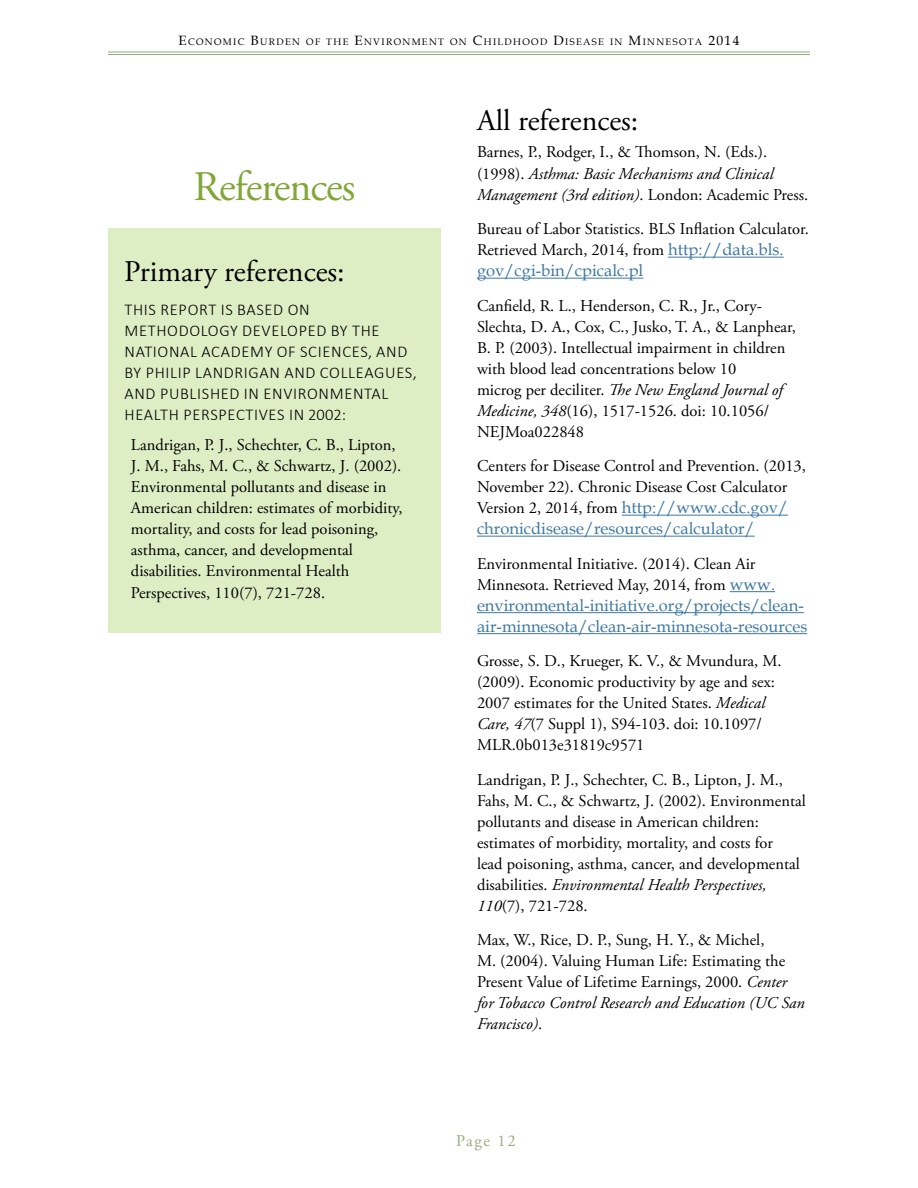
<style>
.page{position:relative;width:918px;height:1188px;background:#fff}
.page>*{position:absolute;margin:0;border:0;box-sizing:border-box;transform-origin:0 0}
.t1{font:42px "Adobe Garamond Pro";letter-spacing:-.025em;color:#82a738}
.t2{font:30px "Adobe Garamond Pro";color:#000}
.t3{font:16.5px/21px "Adobe Garamond Pro";color:#000}
.t4{font:16.5px/21px "Book Antiqua";color:#3e79a3}
.t5{font:300 16.5px/21px "Calibri";letter-spacing:.04em;color:#000}
.t6{font:16.5px "Adobe Garamond Pro";letter-spacing:.1em;color:#99ab7d}
.t7{font:9.45px "Book Antiqua";letter-spacing:.145em;color:#000}
.s1{font-size:13.5px}
.s2{font-style:italic}
.s3{font-family:"Book Antiqua";color:#3e79a3}
.s4{font-family:"Adobe Garamond Pro";color:#000}
</style>
<div class="page">
<hr style="left:108px;top:52px;width:702px;height:1px;background:#99ab7d">
<hr style="left:108px;top:54px;width:702px;height:1px;background:#99ab7d">
<div style="left:108px;top:229px;width:333px;height:404px;background:#ddeec5"></div>
<hr style="left:668px;top:257px;width:116px;height:1px;background:#3e79a3">
<hr style="left:477px;top:278px;width:166px;height:1px;background:#3e79a3">
<hr style="left:622px;top:515px;width:166px;height:1px;background:#3e79a3">
<hr style="left:477px;top:536px;width:278px;height:1px;background:#3e79a3">
<hr style="left:730px;top:591px;width:45px;height:1px;background:#3e79a3">
<hr style="left:477px;top:612px;width:327px;height:1px;background:#3e79a3">
<hr style="left:477px;top:633px;width:330px;height:1px;background:#3e79a3">
<p class="t7" style="left:179px;top:35px;width:562px"><span class="s1">E</span>CONOMIC <span class="s1">B</span>URDEN OF THE <span class="s1">E</span>NVIRONMENT ON <span class="s1">C</span>HILDHOOD <span class="s1">D</span>ISEASE IN <span class="s1">M</span>INNESOTA <span class="s1">2014</span></p>
<h2 class="t1" style="left:194px;top:161px;width:163px">References</h2>
<h3 class="t2" style="left:124px;top:253px;width:222px">Primary references:</h3>
<p class="t5" style="left:125px;top:299px;width:187px">THIS REPORT IS BASED ON</p>
<p class="t5" style="left:125px;top:320px;width:294px">METHODOLOGY DEVELOPED BY THE<br>NATIONAL ACADEMY OF SCIENCES, AND<br>BY PHILIP LANDRIGAN AND COLLEAGUES,</p>
<p class="t5" style="left:125px;top:383px;width:265px">AND PUBLISHED IN ENVIRONMENTAL</p>
<p class="t5" style="left:125px;top:404px;width:223px">HEALTH PERSPECTIVES IN 2002:</p>
<p class="t3" style="left:131px;top:435px;width:266px">Landrigan, P. J., Schechter, C. B., Lipton,</p>
<p class="t3" style="left:131px;top:456px;width:273px">J. M., Fahs, M. C., &amp; Schwartz, J. (2002).<br>Environmental pollutants and disease in American children: estimates of morbidity, mortality, and costs for lead poisoning, asthma, cancer, and developmental disabilities. Environmental Health Perspectives, 110(7), 721-728.</p>
<h3 class="t2" style="left:477px;top:102px;width:163px">All references:</h3>
<p class="t3" style="left:477px;top:142px;width:333px">Barnes, P., Rodger, I., &amp; Thomson, N. (Eds.). (1998). <span class="s2">Asthma: Basic Mechanisms and Clinical<br>Management (3rd edition)</span>. London: Academic Press.</p>
<p class="t3" style="left:477px;top:219px;width:333px">Bureau of Labor Statistics. BLS Inflation Calculator.<br>Retrieved March, 2014, from <span class="s3">http://data.bls. gov/cgi-bin/cpicalc.pl</span></p>
<p class="t3" style="left:477px;top:295px;width:320px">Canfield, R. L., Henderson, C. R., Jr., Cory-<br>Slechta, D. A., Cox, C., Jusko, T. A., &amp; Lanphear,</p>
<p class="t3" style="left:477px;top:337px;width:310px">B. P. (2003). Intellectual impairment in children with blood lead concentrations below 10<br>microg per deciliter. <span class="s2">The New England Journal of Medicine, 348</span>(16), 1517-1526. doi: 10.1056/ NEJMoa022848</p>
<p class="t3" style="left:477px;top:456px;width:331px">Centers for Disease Control and Prevention. (2013, November 22). Chronic Disease Cost Calculator Version 2, 2014, from <span class="s3">http://www.cdc.gov/ chronicdisease/resources/calculator/</span></p>
<p class="t4" style="left:477px;top:552px;width:332px"><span class="s4">Environmental Initiative. (2014). Clean Air Minnesota. Retrieved May, 2014, from</span> www. environmental-initiative.org/projects/clean&shy;air-minnesota/clean-air-minnesota-resources</p>
<p class="t3" style="left:477px;top:651px;width:306px">Grosse, S. D., Krueger, K. V., &amp; Mvundura, M. (2009). Economic productivity by age and sex:<br>2007 estimates for the United States. <span class="s2">Medical Care, 47</span>(7 Suppl 1), S94-103. doi: 10.1097/ MLR.0b013e31819c9571</p>
<p class="t3" style="left:477px;top:769px;width:330px">Landrigan, P. J., Schechter, C. B., Lipton, J. M., Fahs, M. C., &amp; Schwartz, J. (2002). Environmental pollutants and disease in American children: estimates of morbidity, mortality, and costs for<br>lead poisoning, asthma, cancer, and developmental disabilities. <span class="s2">Environmental Health Perspectives, 110</span>(7), 721-728.</p>
<p class="t3" style="left:477px;top:930px;width:289px">Max, W., Rice, D. P., Sung, H. Y., &amp; Michel,</p>
<p class="t3" style="left:477px;top:951px;width:329px">M. (2004). Valuing Human Life: Estimating the Present Value of Lifetime Earnings, 2000. <span class="s2">Center for Tobacco Control Research and Education (UC San Francisco)</span>.</p>
<p class="t6" style="left:456px;top:1131px;width:61px">Page 12</p>
</div>
